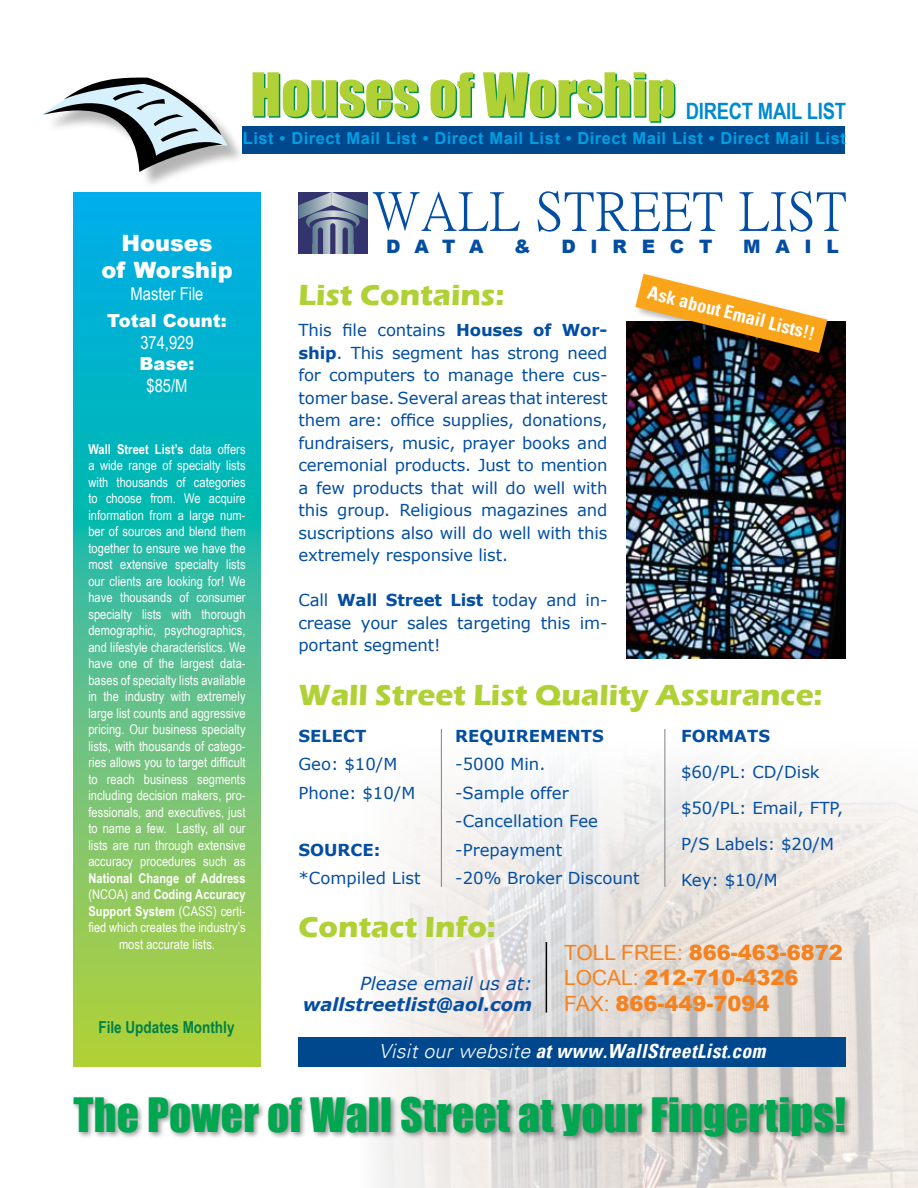
<style>
.page{position:relative;width:918px;height:1188px;background:#fff}
.page>*{position:absolute;margin:0;border:0;box-sizing:border-box;transform-origin:0 0}
.t1{font:55.5px "Impact";color:#009449}
.t2{font:53.85px "P Ming Li U";letter-spacing:.01em;color:#034ea2}
.t3{font:43.5px "Impact";letter-spacing:.005em;color:#00a650}
.t4{font:700 30px "Eras ITC";color:#b0d135}
.t5{font:900 22.5px "Arial";color:#fff}
.t6{font:700 22.5px "Arial Narrow";letter-spacing:-.01em;color:#008ad0}
.t7{font:900 21px/25.2px "Arial";color:#f5821f}
.t8{font:italic 700 condensed 19.5px "Univers";letter-spacing:.02em;color:#fff}
.t9{font:700 condensed 18.45px "Univers";color:#fff}
.t10{font:900 18.45px "Arial";letter-spacing:.795em;color:#034ea2}
.t11{font:italic 700 18px "Verdana";color:#034ea2}
.t12{font:18px "Arial Narrow";color:#fff}
.t13{font:italic 18px "Verdana";color:#034ea2}
.t14{font:900 18px "Arial";color:#fff}
.t15{font:16.5px/22.5px "Verdana";color:#034ea2}
.t16{font:700 16.5px "Arial";letter-spacing:.03em;color:#009fe3}
.t17{font:700 16.5px "Verdana";color:#034ea2}
.t18{font:700 16.5px "Arial Narrow";color:#008149}
.t19{font:13.5px/16.5px "Arial Narrow";letter-spacing:.005em;color:#fff;text-align:justify}
.s1{font-weight:700}
.s2{font-weight:400}
.s3{font-weight:300;font-stretch:normal}
</style>
<div class="page">
<img style="left:357px;top:740px;width:561px;height:448px">
<div style="left:70px;top:1093px;width:783px;height:51px;background:#000;opacity:.4"></div>
<svg style="left:74px;top:192px;width:187px;height:874px;background:#48be95"></svg>
<hr style="left:546px;top:942px;width:1px;height:70px;background:#000">
<div style="left:298px;top:1037px;width:548px;height:29px;background:#00488e"></div>
<img style="left:626px;top:322px;width:220px;height:336px">
<svg style="left:298px;top:229px;width:70px;height:25px"></svg>
<svg style="left:298px;top:192px;width:70px;height:37px;background:#707c98"></svg>
<svg style="left:313px;top:245px;width:41px;height:9px"></svg>
<div style="left:318px;top:230px;width:5px;height:30px;background:#33346d"></div>
<div style="left:330px;top:226px;width:5px;height:36px;background:#33346d"></div>
<div style="left:343px;top:230px;width:5px;height:30px;background:#33346d"></div>
<div style="left:295px;top:254px;width:77px;height:14px;background:#fff"></div>
<div style="left:45px;top:78px;width:201px;height:113px;background:#000;opacity:.3"></div>
<svg style="left:42px;top:78px;width:186px;height:97px"></svg>
<div style="left:242px;top:126px;width:603px;height:28px;background:#00488e"></div>
<hr style="left:664px;top:729px;width:1px;height:158px;background:#808284">
<hr style="left:441px;top:729px;width:1px;height:158px;background:#808284">
<div style="left:633px;top:272px;width:205px;height:91px;background:#000;opacity:.3"></div>
<svg style="left:635px;top:274px;width:192px;height:79px"></svg>
<h1 class="t1" style="left:252px;top:53px;width:427px">Houses of Worship</h1>
<h3 class="t6" style="left:686px;top:94px;width:162px">DIRECT MAIL LIST</h3>
<p class="t16" style="left:243px;top:128px;width:604px">List • Direct Mail List • Direct Mail List • Direct Mail List • Direct Mail List</p>
<h2 class="t2" style="left:373px;top:185px;width:476px">WALL STREET LIST</h2>
<h3 class="t5" style="left:121px;top:227px;width:93px">Houses</h3>
<h3 class="t10" style="left:386px;top:233px;width:99px">DATA</h3>
<h3 class="t10" style="left:514px;top:233px;width:18px">&amp;</h3>
<h3 class="t10" style="left:562px;top:233px;width:152px">DIRECT</h3>
<h3 class="t10" style="left:743px;top:233px;width:97px">MAIL</h3>
<h3 class="t5" style="left:101px;top:254px;width:133px">of Worship</h3>
<h3 class="t12" style="left:131px;top:280px;width:74px">Master File</h3>
<h3 class="t14" style="left:107px;top:307px;width:121px">Total Count:</h3>
<h3 class="t12" style="left:140px;top:329px;width:55px">374,929</h3>
<h3 class="t14" style="left:140px;top:351px;width:57px">Base:</h3>
<h3 class="t12" style="left:147px;top:372px;width:43px">$85/M</h3>
<h3 class="t4" style="left:298px;top:277px;width:207px">List Contains:</h3>
<h3 class="t9" style="left:651px;top:281px;width:173px;rotate:14deg">Ask about Email Lists!!</h3>
<p class="t15" style="left:298px;top:319px;width:311px;text-align:justify">This file contains <span class="s1">Houses of Wor&shy;ship</span>. This segment has strong need for computers to manage there cus&shy;tomer base. Several areas that interest them are: office supplies, donations, fundraisers, music, prayer books and ceremonial products. Just to mention a few products that will do well with this group. Religious magazines and suscriptions also will do well with this extremely responsive list.</p>
<p class="t15" style="left:298px;top:589px;width:310px;text-align:justify">Call <span class="s1">Wall Street List</span> today and in&shy;crease your sales targeting this im&shy;portant segment!</p>
<p class="t19" style="left:88px;top:440px;width:159px"><span class="s1">Wall Street List’s</span> data offers a wide range of specialty lists with thousands of categories to choose from. We acquire information from a large num&shy;ber of sources and blend them together to ensure we have the most extensive specialty lists our clients are looking for! We have thousands of consumer specialty lists with thorough demographic, psychographics, and lifestyle characteristics. We have one of the largest data&shy;bases of specialty lists available in the industry with extremely large list counts and aggressive pricing. Our business specialty lists, with thousands of catego&shy;ries allows you to target difficult to reach business segments including decision makers, pro&shy;fessionals, and executives, just to name a few. Lastly, all our lists are run through extensive accuracy procedures such as</p>
<p class="t19" style="left:88px;top:869px;width:159px;text-align:center"><span class="s1">National Change of Address </span>(NCOA) and <span class="s1">Coding Accuracy<br>Support System</span> (CASS) certi&shy;fied which creates the industry’s most accurate lists.</p>
<h3 class="t4" style="left:298px;top:678px;width:525px">Wall Street List Quality Assurance:</h3>
<p class="t17" style="left:455px;top:725px;width:150px">REQUIREMENTS</p>
<p class="t15" style="left:455px;top:749px;width:186px;line-height:28.5px">-5000 Min.<br>-Sample offer -Cancellation Fee -Prepayment<br>-20% Broker Discount</p>
<p class="t17" style="left:681px;top:725px;width:91px">FORMATS</p>
<p class="t15" style="left:681px;top:753px;width:164px;line-height:36px">$60/PL: CD/Disk $50/PL: Email, FTP,<br>P/S Labels: $20/M<br>Key: $10/M</p>
<p class="t17" style="left:298px;top:725px;width:69px">SELECT</p>
<p class="t15" style="left:298px;top:749px;width:118px;line-height:28.5px">Geo: $10/M<br>Phone: $10/M</p>
<p class="t17" style="left:298px;top:839px;width:83px">SOURCE:</p>
<p class="t15" style="left:298px;top:866px;width:124px">*Compiled List</p>
<h3 class="t4" style="left:298px;top:910px;width:199px">Contact Info:</h3>
<h3 class="t7" style="left:564px;top:940px;width:280px"><span class="s2">TOLL FREE:</span> 866-463-6872<br><span class="s2">LOCAL:</span> 212-710-4326<br><span class="s2">FAX:</span> 866-449-7094</h3>
<h3 class="t8" style="left:379px;top:1039px;width:388px"><span class="s3">Visit our website</span> at www.WallStreetList.com</h3>
<h3 class="t13" style="left:360px;top:972px;width:174px">Please email us at:</h3>
<h3 class="t11" style="left:303px;top:993px;width:231px">wallstreetlist@aol.com</h3>
<p class="t18" style="left:98px;top:1014px;width:138px">File Updates Monthly</p>
<h3 class="t3" style="left:74px;top:1081px;width:774px">The Power of Wall Street at your Fingertips!</h3>
</div>
